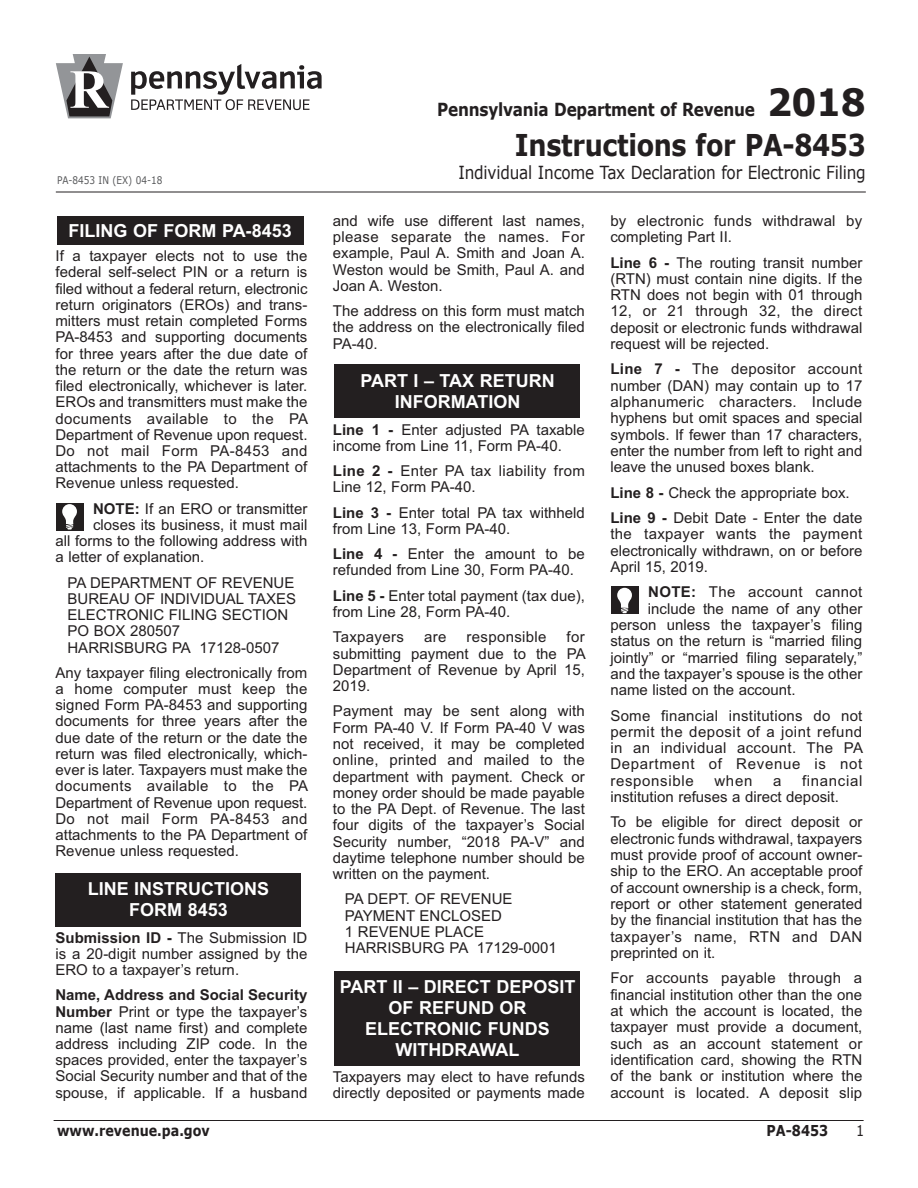
<style>
.page{position:relative;width:918px;height:1188px;background:#fff}
.page>*{position:absolute;margin:0;border:0;box-sizing:border-box;transform-origin:0 0}
.t1{font:700 30px "Verdana";letter-spacing:-.015em;color:#231f20;scale:.85 1}
.t2{font:700 18px/21px "Arial";color:#fff;text-align:center}
.t3{font:18px "Verdana";letter-spacing:-.015em;color:#231f20;scale:.85 1}
.t4{font:700 18px "Verdana";letter-spacing:-.015em;color:#231f20;scale:.85 1}
.t5{font:15px/16.2px "Arial";color:#231f20;text-align:justify}
.t6{font:15px/16.2px "Arial";letter-spacing:.02em;color:#231f20}
.t7{font:700 15px "Verdana";color:#231f20;scale:.85 1}
.t8{font:15px "Verdana";color:#231f20;scale:.85 1}
.t9{font:10.5px "Verdana";color:#57585a;scale:.85 1}
.s1{font-weight:700}
.s2{font-size:37.5px}
</style>
<div class="page">
<hr style="left:54px;top:1120px;width:810px;height:1px;background:#231f20">
<hr style="left:56px;top:192px;width:810px;height:1px;background:#231f20">
<svg style="left:131px;top:64px;width:191px;height:46px"></svg>
<svg style="left:56px;top:54px;width:67px;height:64px"></svg>
<div style="left:57px;top:216px;width:246px;height:29px;background:#231f20"></div>
<div style="left:56px;top:873px;width:246px;height:54px;background:#231f20"></div>
<div style="left:334px;top:364px;width:246px;height:54px;background:#231f20"></div>
<div style="left:334px;top:971px;width:246px;height:94px;background:#231f20"></div>
<div style="left:56px;top:503px;width:27px;height:27px;background:#231f20"></div>
<svg style="left:62px;top:504px;width:15px;height:26px"></svg>
<div style="left:611px;top:587px;width:27px;height:27px;background:#231f20"></div>
<svg style="left:617px;top:588px;width:15px;height:25px"></svg>
<p class="t9" style="left:57px;top:174px;width:125px">PA-8453 IN (EX) 04-18</p>
<p class="t2" style="left:69px;top:220px;width:225px">FILING OF FORM PA-8453</p>
<p class="t5" style="left:56px;top:248px;width:254px">If a taxpayer elects not to use the federal self-select PIN or a return is filed without a federal return, electronic return originators (EROs) and trans&shy;mitters must retain completed Forms PA-8453 and supporting documents for three years after the due date of the return or the date the return was filed electronically, whichever is later.<br>EROs and transmitters must make the documents available to the PA Department of Revenue upon request.<br>Do not mail Form PA-8453 and attachments to the PA Department of Revenue unless requested.</p>
<p class="t5" style="left:93px;top:500px;width:216px"><span class="s1">NOTE:</span> If an ERO or transmitter</p>
<p class="t5" style="left:93px;top:517px;width:216px">closes its business, it must mail</p>
<p class="t5" style="left:55px;top:533px;width:253px">all forms to the following address with</p>
<p class="t5" style="left:55px;top:549px;width:150px">a letter of explanation.</p>
<p class="t5" style="left:67px;top:574px;width:230px;text-align:left">PA DEPARTMENT OF REVENUE<br>BUREAU OF INDIVIDUAL TAXES<br>ELECTRONIC FILING SECTION<br>PO BOX 280507<br>HARRISBURG PA 17128-0507</p>
<p class="t5" style="left:55px;top:664px;width:254px">Any taxpayer filing electronically from a home computer must keep the signed Form PA-8453 and supporting documents for three years after the due date of the return or the date the return was filed electronically, which&shy;ever is later. Taxpayers must make the documents available to the PA Department of Revenue upon request.<br>Do not mail Form PA-8453 and attachments to the PA Department of Revenue unless requested.</p>
<p class="t2" style="left:88px;top:878px;width:183px">LINE INSTRUCTIONS<br>FORM 8453</p>
<p class="t5" style="left:55px;top:929px;width:254px"><span class="s1">Submission ID -</span> The Submission ID is a 20-digit number assigned by the ERO to a taxpayer’s return.</p>
<p class="t5" style="left:55px;top:987px;width:254px"><span class="s1">Name, Address and Social Security Number</span> Print or type the taxpayer’s name (last name first) and complete address including ZIP code. In the spaces provided, enter the taxpayer’s Social Security number and that of the spouse, if applicable. If a husband</p>
<p class="t4" style="left:437px;top:98px;width:506px">Pennsylvania Department of Revenue <span class="s2">2018</span></p>
<h1 class="t1" style="left:515px;top:126px;width:414px">Instructions for PA-8453</h1>
<p class="t3" style="left:458px;top:161px;width:481px">Individual Income Tax Declaration for Electronic Filing</p>
<p class="t5" style="left:333px;top:212px;width:253px">and wife use different last names, please separate the names. For example, Paul A. Smith and Joan A.<br>Weston would be Smith, Paul A. and Joan A. Weston.</p>
<p class="t5" style="left:333px;top:303px;width:253px">The address on this form must match the address on the electronically filed PA-40.</p>
<p class="t2" style="left:360px;top:370px;width:196px">PART I – TAX RETURN<br>INFORMATION</p>
<p class="t5" style="left:333px;top:421px;width:253px"><span class="s1">Line 1 -</span> Enter adjusted PA taxable income from Line 11, Form PA-40.</p>
<p class="t6" style="left:333px;top:463px;width:253px"><span class="s1">Line 2 -</span> Enter PA tax liability from<br>Line 12, Form PA-40.</p>
<p class="t5" style="left:333px;top:504px;width:253px"><span class="s1">Line 3 -</span> Enter total PA tax withheld from Line 13, Form PA-40.</p>
<p class="t5" style="left:333px;top:546px;width:253px"><span class="s1">Line 4 -</span> Enter the amount to be refunded from Line 30, Form PA-40.</p>
<p class="t5" style="left:333px;top:587px;width:253px"><span class="s1">Line 5 -</span> Enter total payment (tax due), from Line 28, Form PA-40.</p>
<p class="t6" style="left:333px;top:629px;width:72px">Taxpayers</p>
<p class="t5" style="left:424px;top:629px;width:24px">are</p>
<p class="t6" style="left:467px;top:629px;width:81px">responsible</p>
<p class="t5" style="left:333px;top:629px;width:254px;text-indent:234px">for submitting payment due to the PA Department of Revenue by April 15, 2019.</p>
<p class="t5" style="left:333px;top:703px;width:254px">Payment may be sent along with Form PA-40 V. If Form PA-40 V was not received, it may be completed online, printed and mailed to the department with payment. Check or money order should be made payable to the PA Dept. of Revenue. The last four digits of the taxpayer’s Social Security number, “2018 PA-V” and daytime telephone number should be written on the payment.</p>
<p class="t5" style="left:345px;top:891px;width:213px;text-align:left">PA DEPT. OF REVENUE<br>PAYMENT ENCLOSED<br>1 REVENUE PLACE<br>HARRISBURG PA 17129-0001</p>
<p class="t2" style="left:340px;top:976px;width:237px">PART II – DIRECT DEPOSIT<br>OF REFUND OR<br>ELECTRONIC FUNDS<br>WITHDRAWAL</p>
<p class="t5" style="left:333px;top:1068px;width:253px">Taxpayers may elect to have refunds directly deposited or payments made</p>
<p class="t5" style="left:610px;top:213px;width:253px">by electronic funds withdrawal by completing Part II.</p>
<p class="t5" style="left:610px;top:254px;width:253px"><span class="s1">Line 6 -</span> The routing transit number (RTN) must contain nine digits. If the RTN does not begin with 01 through 12, or 21 through 32, the direct deposit or electronic funds withdrawal request will be rejected.</p>
<p class="t5" style="left:610px;top:361px;width:253px"><span class="s1">Line 7 -</span> The depositor account number (DAN) may contain up to 17 alphanumeric characters. Include hyphens but omit spaces and special symbols. If fewer than 17 characters, enter the number from left to right and leave the unused boxes blank.</p>
<p class="t5" style="left:610px;top:480px;width:254px;line-height:25.3px"><span class="s1">Line 8 -</span> Check the appropriate box.<br><span class="s1">Line 9 -</span> Debit Date - Enter the date</p>
<p class="t5" style="left:610px;top:526px;width:253px">the taxpayer wants the payment electronically withdrawn, on or before April 15, 2019.</p>
<p class="t6" style="left:648px;top:584px;width:215px"><span class="s1">NOTE:</span> The account cannot</p>
<p class="t5" style="left:648px;top:600px;width:216px">include the name of any other</p>
<p class="t5" style="left:610px;top:617px;width:254px">person unless the taxpayer’s filing</p>
<p class="t5" style="left:610px;top:633px;width:253px">status on the return is “married filing</p>
<p class="t5" style="left:610px;top:649px;width:253px">jointly” or “married filing separately,”</p>
<p class="t5" style="left:610px;top:666px;width:253px">and the taxpayer’s spouse is the other</p>
<p class="t5" style="left:610px;top:682px;width:187px">name listed on the account.</p>
<p class="t5" style="left:610px;top:707px;width:254px">Some financial institutions do not permit the deposit of a joint refund in an individual account. The PA Department of Revenue is not responsible</p>
<p class="t5" style="left:610px;top:772px;width:254px;text-indent:192px">financial institution refuses a direct deposit.</p>
<p class="t5" style="left:610px;top:814px;width:253px">To be eligible for direct deposit or electronic funds withdrawal, taxpayers must provide proof of account owner&shy;ship to the ERO. An acceptable proof of account ownership is a check, form, report or other statement generated by the financial institution that has the taxpayer’s name, RTN and DAN preprinted on it.</p>
<p class="t5" style="left:610px;top:970px;width:254px">For accounts payable through a financial institution other than the one at which the account is located, the taxpayer must provide a document, such as an account statement or identification card, showing the RTN of the bank or institution where the account is located. A deposit slip</p>
<p class="t5" style="left:714px;top:773px;width:39px">when</p>
<p class="t5" style="left:773px;top:773px;width:10px">a</p>
<p class="t7" style="left:57px;top:1121px;width:181px">www.revenue.pa.gov</p>
<p class="t7" style="left:767px;top:1121px;width:74px">PA-8453</p>
<p class="t8" style="left:856px;top:1121px;width:11px">1</p>
</div>
